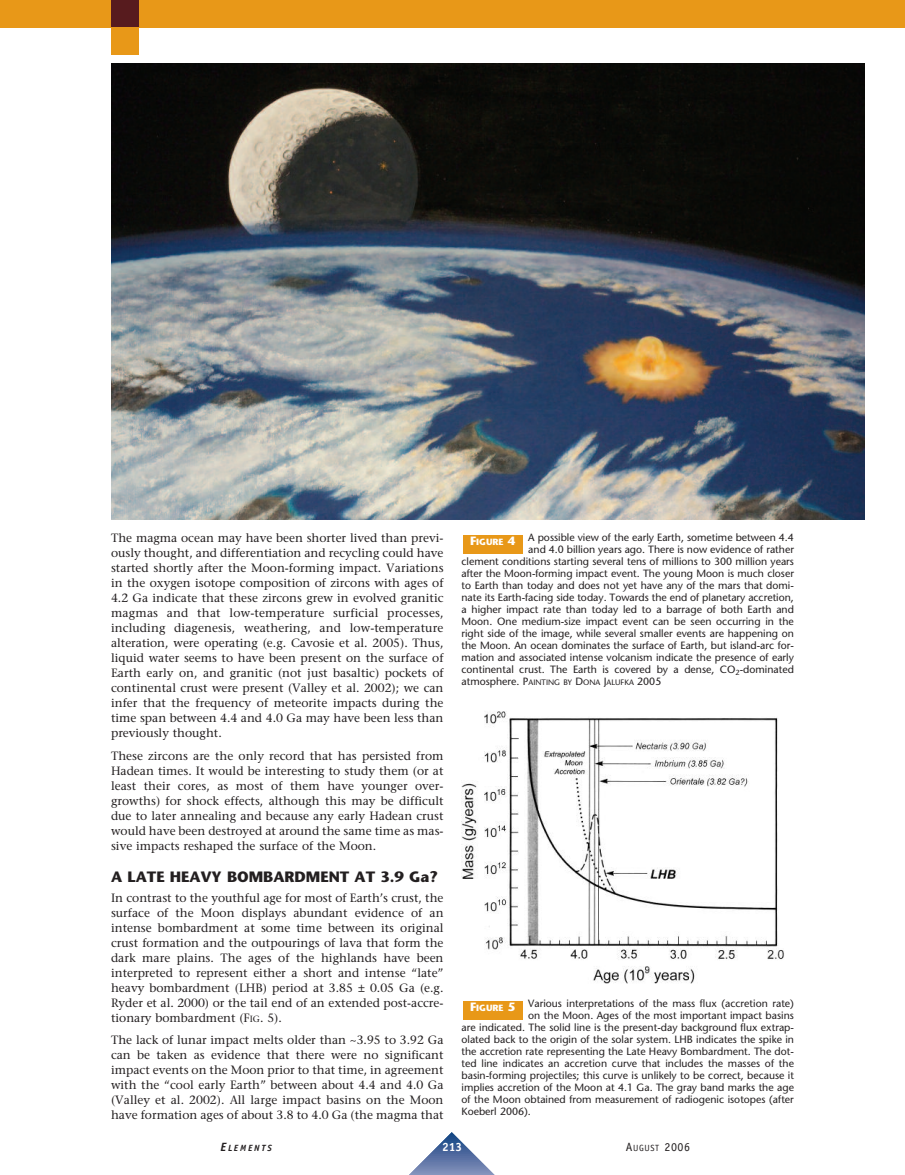
<style>
.page{position:relative;width:905px;height:1175px;background:#fff}
.page>*{position:absolute;margin:0;border:0;box-sizing:border-box;transform-origin:0 0}
.t1{font:700 15px "Stone Sans";color:#231f20}
.t2{font:12px/15px "Stone Serif";color:#231f20;text-align:justify}
.t3{font:12px "Officina Sans";color:#231f20}
.t4{font:700 12px "Officina Sans";color:#fff}
.t5{font:10.5px "Stone Sans";color:#231f20}
.t6{font:700 9px "Stone Sans";color:#fff}
.t7{font:italic 700 9px "Officina Sans";letter-spacing:.2em;color:#231f20}
.s1{font-size:9px}
.s2{font-size:7.8px}
.s3{font-size:12px}
</style>
<div class="page">
<hr style="left:395px;top:1174px;width:113px;height:1px;background:#8494bd">
<hr style="left:395px;top:1173px;width:113px;height:1px;background:#8191bb">
<hr style="left:395px;top:1172px;width:113px;height:1px;background:#7e8eb9">
<hr style="left:395px;top:1171px;width:113px;height:1px;background:#7b8cb7">
<hr style="left:395px;top:1170px;width:113px;height:1px;background:#7889b6">
<hr style="left:395px;top:1169px;width:113px;height:1px;background:#7587b4">
<hr style="left:395px;top:1168px;width:113px;height:1px;background:#7284b2">
<hr style="left:395px;top:1167px;width:113px;height:1px;background:#7082b0">
<hr style="left:395px;top:1166px;width:113px;height:1px;background:#6c80af">
<hr style="left:395px;top:1165px;width:113px;height:1px;background:#697dad">
<hr style="left:395px;top:1164px;width:113px;height:1px;background:#667bab">
<hr style="left:395px;top:1163px;width:113px;height:1px;background:#6378aa">
<hr style="left:395px;top:1162px;width:113px;height:1px;background:#6277a8">
<hr style="left:395px;top:1161px;width:113px;height:1px;background:#5e74a7">
<hr style="left:395px;top:1160px;width:113px;height:1px;background:#5c72a6">
<hr style="left:395px;top:1159px;width:113px;height:1px;background:#596fa4">
<hr style="left:395px;top:1158px;width:113px;height:1px;background:#576ea2">
<hr style="left:395px;top:1157px;width:113px;height:1px;background:#546ba1">
<hr style="left:395px;top:1156px;width:113px;height:1px;background:#516aa0">
<hr style="left:395px;top:1155px;width:113px;height:1px;background:#4e679e">
<hr style="left:395px;top:1154px;width:113px;height:1px;background:#4b669c">
<hr style="left:395px;top:1153px;width:113px;height:1px;background:#47639b">
<hr style="left:395px;top:1152px;width:113px;height:1px;background:#45629a">
<hr style="left:395px;top:1151px;width:113px;height:1px;background:#426098">
<hr style="left:395px;top:1150px;width:113px;height:1px;background:#405e97">
<hr style="left:395px;top:1149px;width:113px;height:1px;background:#3d5c95">
<hr style="left:395px;top:1148px;width:113px;height:1px;background:#385b94">
<hr style="left:395px;top:1147px;width:113px;height:1px;background:#325993">
<hr style="left:395px;top:1146px;width:113px;height:1px;background:#335791">
<hr style="left:395px;top:1145px;width:113px;height:1px;background:#2f5590">
<hr style="left:395px;top:1144px;width:113px;height:1px;background:#25538f">
<hr style="left:395px;top:1143px;width:113px;height:1px;background:#23518d">
<hr style="left:395px;top:1142px;width:113px;height:1px;background:#21508c">
<hr style="left:395px;top:1141px;width:113px;height:1px;background:#204e8b">
<hr style="left:395px;top:1140px;width:113px;height:1px;background:#1e4c8a">
<hr style="left:395px;top:1139px;width:113px;height:1px;background:#1b4b88">
<hr style="left:395px;top:1138px;width:113px;height:1px;background:#194987">
<hr style="left:395px;top:1137px;width:113px;height:1px;background:#164886">
<hr style="left:395px;top:1136px;width:113px;height:1px;background:#144684">
<hr style="left:395px;top:1135px;width:113px;height:1px;background:#114482">
<hr style="left:395px;top:1134px;width:113px;height:1px;background:#0c4282">
<hr style="left:395px;top:1133px;width:113px;height:1px;background:#0e4181">
<hr style="left:395px;top:1132px;width:113px;height:1px;background:#053f7f">
<div style="left:0;top:0;width:904px;height:27px;background:#e89818"></div>
<div style="left:111px;top:0;width:27px;height:27px;background:#571b1e"></div>
<div style="left:111px;top:27px;width:27px;height:27px;background:#e89818"></div>
<div style="left:463px;top:1001px;width:59px;height:18px;background:#e89818"></div>
<img style="left:461px;top:711px;width:323px;height:273px">
<div style="left:463px;top:535px;width:59px;height:18px;background:#e89818"></div>
<img style="left:111px;top:63px;width:753px;height:457px">
<p class="t2" style="left:111px;top:532px;width:334px">The magma ocean may have been shorter lived than previ&shy;ously thought, and differentiation and recycling could have started shortly after the Moon-forming impact. Variations in the oxygen isotope composition of zircons with ages of 4.2 Ga indicate that these zircons grew in evolved granitic magmas and that low-temperature surficial processes, including diagenesis, weathering, and low-temperature alteration, were operating (e.g. Cavosie et al. 2005). Thus, liquid water seems to have been present on the surface of Earth early on, and granitic (not just basaltic) pockets of continental crust were present (Valley et al. 2002); we can infer that the frequency of meteorite impacts during the time span between 4.4 and 4.0 Ga may have been less than previously thought.</p>
<p class="t2" style="left:111px;top:749px;width:334px">These zircons are the only record that has persisted from Hadean times. It would be interesting to study them (or at least their cores, as most of them have younger over&shy;growths) for shock effects, although this may be difficult due to later annealing and because any early Hadean crust would have been destroyed at around the same time as mas&shy;sive impacts reshaped the surface of the Moon.</p>
<p class="t1" style="left:111px;top:871px;width:328px">A LATE HEAVY BOMBARDMENT AT 3.9 Ga?</p>
<p class="t2" style="left:111px;top:891px;width:334px">In contrast to the youthful age for most of Earth’s crust, the surface of the Moon displays abundant evidence of an intense bombardment at some time between its original crust formation and the outpourings of lava that form the dark mare plains. The ages of the highlands have been interpreted to represent either a short and intense “late” heavy bombardment (LHB) period at 3.85 ± 0.05 Ga (e.g.<br>Ryder et al. 2000) or the tail end of an extended post-accre&shy;tionary bombardment (F<span class="s1">IG</span>. 5).</p>
<p class="t2" style="left:111px;top:1033px;width:334px">The lack of lunar impact melts older than ~3.95 to 3.92 Ga can be taken as evidence that there were no significant impact events on the Moon prior to that time, in agreement with the “cool early Earth” between about 4.4 and 4.0 Ga (Valley et al. 2002). All large impact basins on the Moon have formation ages of about 3.8 to 4.0 Ga (the magma that</p>
<p class="t5" style="left:528px;top:533px;width:267px">A possible view of the early Earth, sometime between 4.4</p>
<p class="t5" style="left:528px;top:545px;width:267px">and 4.0 billion years ago. There is now evidence of rather</p>
<p class="t5" style="left:461px;top:557px;width:334px">clement conditions starting several tens of millions to 300 million years</p>
<p class="t5" style="left:461px;top:569px;width:334px">after the Moon-forming impact event. The young Moon is much closer</p>
<p class="t5" style="left:461px;top:581px;width:334px">to Earth than today and does not yet have any of the mars that domi-</p>
<p class="t5" style="left:461px;top:593px;width:334px">nate its Earth-facing side today. Towards the end of planetary accretion,</p>
<p class="t5" style="left:461px;top:605px;width:334px">a higher impact rate than today led to a barrage of both Earth and</p>
<p class="t5" style="left:461px;top:617px;width:334px">Moon. One medium-size impact event can be seen occurring in the</p>
<p class="t5" style="left:461px;top:629px;width:334px">right side of the image, while several smaller events are happening on</p>
<p class="t5" style="left:461px;top:641px;width:334px">the Moon. An ocean dominates the surface of Earth, but island-arc for-</p>
<p class="t5" style="left:461px;top:653px;width:334px">mation and associated intense volcanism indicate the presence of early</p>
<p class="t5" style="left:461px;top:665px;width:334px">continental crust. The Earth is covered by a dense, CO<sub>2</sub>-dominated</p>
<p class="t5" style="left:461px;top:677px;width:201px">atmosphere. P<span class="s2">AINTING BY</span> D<span class="s2">ONA</span> J<span class="s2">ALUFKA</span> 2005</p>
<p class="t6" style="left:470px;top:538px;width:47px"><span class="s3">F</span>IGURE <span class="s3">4</span></p>
<p class="t5" style="left:528px;top:999px;width:267px">Various interpretations of the mass flux (accretion rate)</p>
<p class="t5" style="left:528px;top:1011px;width:267px">on the Moon. Ages of the most important impact basins</p>
<p class="t5" style="left:461px;top:1023px;width:334px">are indicated. The solid line is the present-day background flux extrap-</p>
<p class="t5" style="left:461px;top:1035px;width:334px">olated back to the origin of the solar system. LHB indicates the spike in</p>
<p class="t5" style="left:461px;top:1047px;width:334px">the accretion rate representing the Late Heavy Bombardment. The dot-</p>
<p class="t5" style="left:461px;top:1059px;width:334px">ted line indicates an accretion curve that includes the masses of the</p>
<p class="t5" style="left:461px;top:1071px;width:334px">basin-forming projectiles; this curve is unlikely to be correct, because it</p>
<p class="t5" style="left:461px;top:1083px;width:334px">implies accretion of the Moon at 4.1 Ga. The gray band marks the age</p>
<p class="t5" style="left:461px;top:1095px;width:334px">of the Moon obtained from measurement of radiogenic isotopes (after</p>
<p class="t5" style="left:461px;top:1107px;width:71px">Koeberl 2006).</p>
<p class="t6" style="left:470px;top:1004px;width:47px"><span class="s3">F</span>IGURE <span class="s3">5</span></p>
<p class="t7" style="left:220px;top:1144px;width:53px"><span class="s3">E</span>LEMENTS</p>
<p class="t4" style="left:442px;top:1142px;width:22px">213</p>
<p class="t3" style="left:626px;top:1142px;width:66px">A<span class="s1">UGUST</span> 2006</p>
</div>
